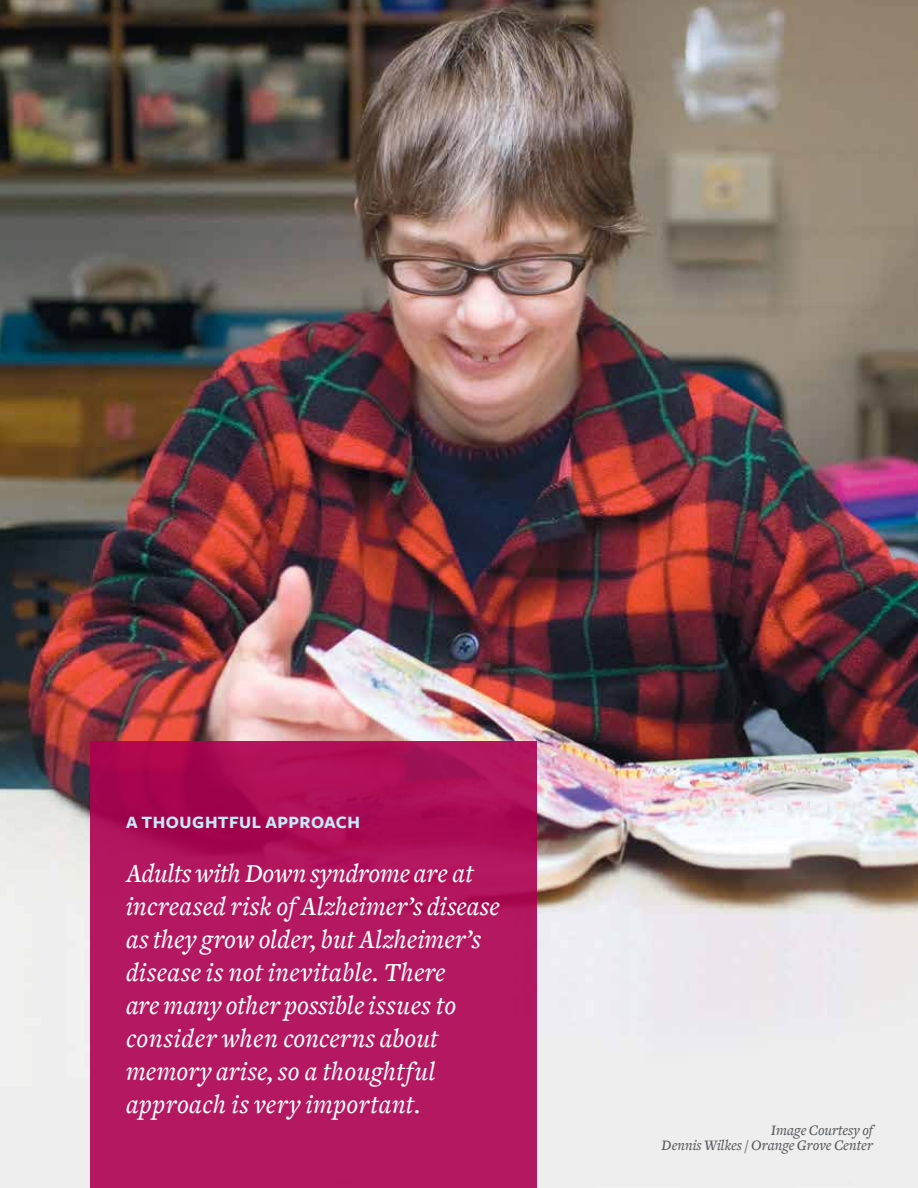
<style>
.page{position:relative;width:918px;height:1188px;background:#fff}
.page>*{position:absolute;margin:0;border:0;box-sizing:border-box;transform-origin:0 0}
.t1{font:italic 500 27px/33px "Freight Text";letter-spacing:.01em;color:#fff}
.t2{font:700 18px "Freight Sans";letter-spacing:.02em;color:#c7eafb}
.t3{font:italic 500 15px/15px "Freight Text";color:#58595b;text-align:right}
</style>
<div class="page">
<img style="left:0;top:0;width:918px;height:1188px">
<svg style="left:90px;top:742px;width:446px;height:446px;fill:#b31860"></svg>
<p class="t2" style="left:126px;top:813px;width:236px">A THOUGHTFUL APPROACH</p>
<p class="t1" style="left:126px;top:857px;width:375px">Adults with Down syndrome are at increased risk of Alzheimer’s disease as they grow older, but Alzheimer’s disease is not inevitable. There<br>are many other possible issues to consider when concerns about memory arise, so a thoughtful approach is very important.</p>
<p class="t3" style="left:662px;top:1123px;width:213px">Image Courtesy of<br>Dennis Wilkes / Orange Grove Center</p>
</div>
